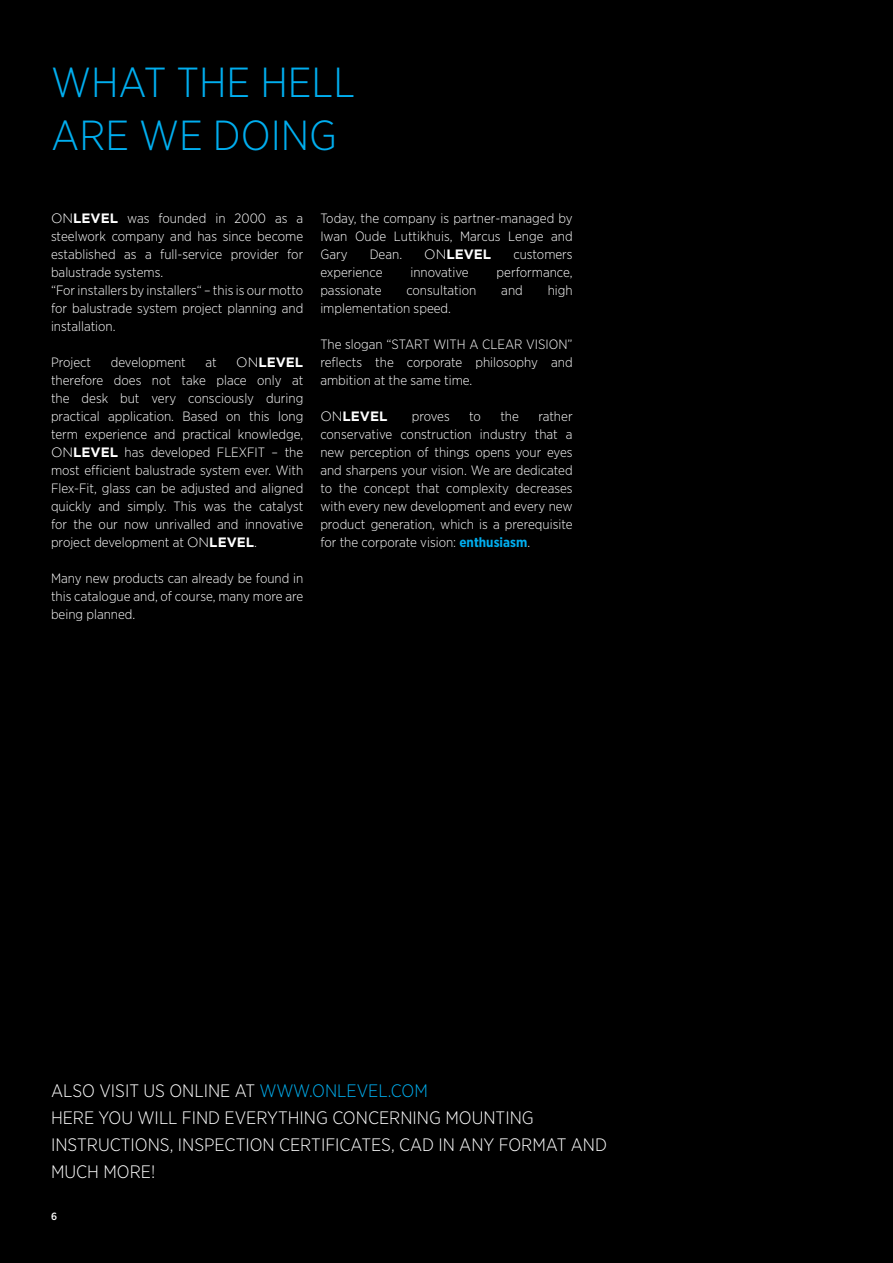
<style>
.page{position:relative;width:893px;height:1263px;background:#000}
.page>*{position:absolute;margin:0;border:0;box-sizing:border-box;transform-origin:0 0}
.t1{font:300 42px "Gotham Narrow";color:#00aeef}
.t2{font:300 18px/27px "Gotham Narrow";color:#fff}
.t3{font:300 13.5px/18px "Gotham Narrow";color:#fff;text-align:justify}
.t4{font:700 13.5px "Gotham";color:#fff}
.t5{font:500 10.5px "Gotham Narrow";color:#fff}
.s1{font-family:"Gotham"}
.s2{font-family:"Gotham";font-weight:700}
.s3{font-weight:300}
.s4{font-weight:700;color:#00aeef}
.s5{color:#00aeef}
</style>
<div class="page">
<p class="t1" style="left:51px;top:57px;width:305px">WHAT THE HELL</p>
<p class="t1" style="left:51px;top:109px;width:288px">ARE WE DOING</p>
<p class="t3" style="left:51px;top:209px;width:254px"><span class="s1">ON</span><span class="s2">LEVEL</span> was founded in 2000 as a steelwork company and has since become established as a full-service provider for balustrade systems.</p>
<p class="t3" style="left:51px;top:281px;width:254px">“For installers by installers“ – this is our motto for balustrade system project planning and installation.</p>
<p class="t3" style="left:51px;top:353px;width:42px">Project</p>
<p class="t3" style="left:111px;top:353px;width:77px">development</p>
<p class="t3" style="left:205px;top:353px;width:13px">at</p>
<p class="t3" style="left:51px;top:353px;width:254px;text-indent:185px"><span class="s1">ON</span><span class="s2">LEVEL </span>therefore does not take place only at the desk but very consciously during practical application. Based on this long term experience and practical knowledge, <span class="s1">ON</span><span class="s2">LEVEL</span> has developed FLEXFIT – the most efficient balustrade system ever. With Flex-Fit, glass can be adjusted and aligned quickly and simply. This was the catalyst for the our now unrivalled and innovative project development at <span class="s1">ON</span><span class="s2">LEVEL</span>.</p>
<p class="t3" style="left:51px;top:569px;width:254px">Many new products can already be found in this catalogue and, of course, many more are being planned.</p>
<p class="t3" style="left:320px;top:209px;width:254px">Today, the company is partner-managed by Iwan Oude Luttikhuis, Marcus Lenge and Gary</p>
<p class="t3" style="left:370px;top:245px;width:34px">Dean.</p>
<p class="t4" style="left:424px;top:247px;width:69px"><span class="s3">ON</span>LEVEL</p>
<p class="t3" style="left:513px;top:245px;width:61px">customers</p>
<p class="t3" style="left:320px;top:263px;width:64px">experience</p>
<p class="t3" style="left:410px;top:263px;width:60px">innovative</p>
<p class="t3" style="left:497px;top:263px;width:78px">performance,</p>
<p class="t3" style="left:320px;top:281px;width:63px">passionate</p>
<p class="t3" style="left:406px;top:281px;width:72px">consultation</p>
<p class="t3" style="left:501px;top:281px;width:23px">and</p>
<p class="t3" style="left:548px;top:281px;width:26px">high</p>
<p class="t3" style="left:320px;top:299px;width:132px">implementation speed.</p>
<p class="t3" style="left:320px;top:335px;width:254px">The slogan “START WITH A CLEAR VISION” reflects the corporate philosophy and ambition at the same time.</p>
<p class="t4" style="left:320px;top:409px;width:69px"><span class="s3">ON</span>LEVEL</p>
<p class="t3" style="left:412px;top:407px;width:39px">proves</p>
<p class="t3" style="left:469px;top:407px;width:13px">to</p>
<p class="t3" style="left:500px;top:407px;width:20px">the</p>
<p class="t3" style="left:320px;top:407px;width:254px;text-indent:218px">rather conservative construction industry that a new perception of things opens your eyes and sharpens your vision. We are dedicated to the concept that complexity decreases with every new development and every new product generation, which is a prerequisite for the corporate vision: <span class="s4">enthusiasm</span>.</p>
<p class="t2" style="left:51px;top:1077px;width:378px">ALSO VISIT US ONLINE AT <span class="s5">WWW.ONLEVEL.COM</span></p>
<p class="t2" style="left:51px;top:1104px;width:557px">HERE YOU WILL FIND EVERYTHING CONCERNING MOUNTING<br>INSTRUCTIONS, INSPECTION CERTIFICATES, CAD IN ANY FORMAT AND<br>MUCH MORE!</p>
<p class="t5" style="left:51px;top:1210px;width:8px">6</p>
</div>
